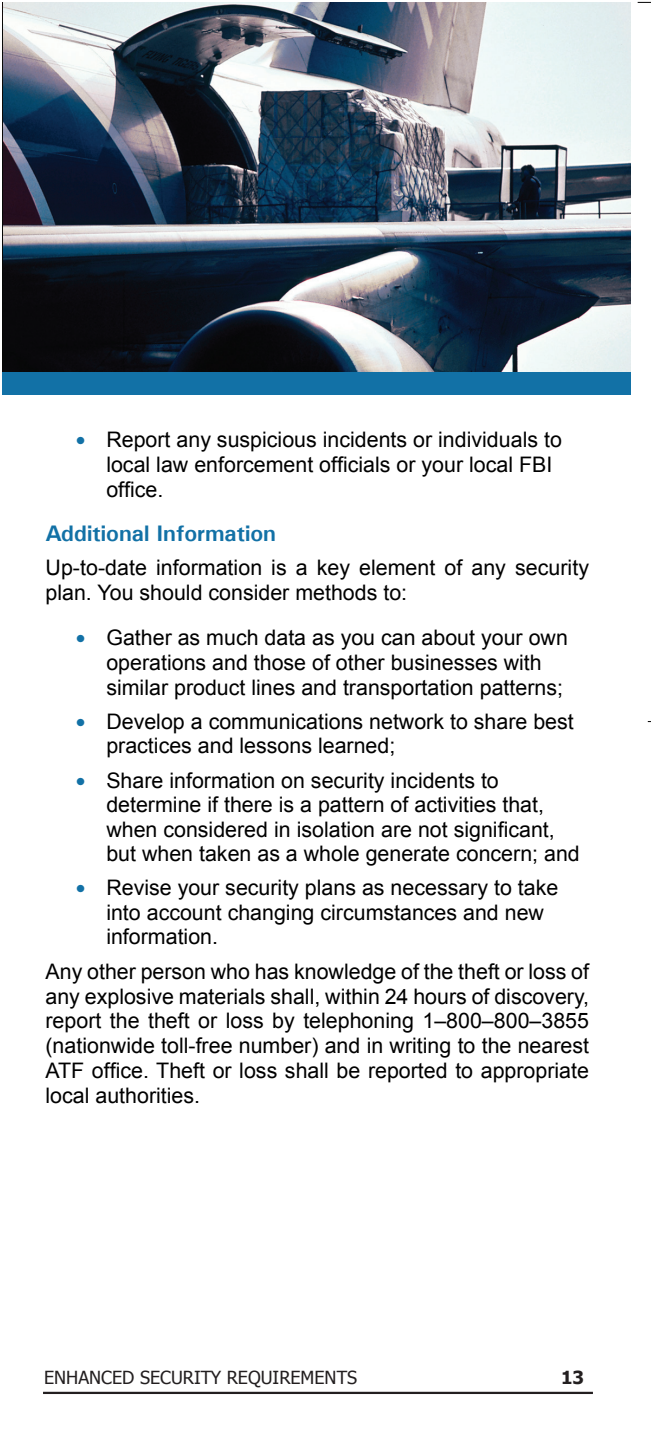
<style>
.page{position:relative;width:651px;height:1442px;background:#fff}
.page>*{position:absolute;margin:0;border:0;box-sizing:border-box;transform-origin:0 0}
.t1{font:700 22.5px "Univers";color:#1271a6}
.t2{font:21.38px/24.8px "Arial";color:#000}
.t3{font:18px "Tahoma";color:#231f20}
.t4{font:700 18px "Tahoma";color:#231f20}
.s1{font-family:"Verdana";font-size:20.25px;color:#1271a6}
</style>
<div class="page">
<hr style="left:43px;top:1391px;width:549px;height:2px;background:#231f20">
<svg style="left:637px;top:1px;width:13px;height:2px"></svg>
<img style="left:2px;top:2px;width:628px;height:370px">
<div style="left:2px;top:372px;width:628px;height:23px;background:#1271a6"></div>
<p class="t2" style="left:106px;top:427px;width:457px;text-indent:-31px"><span class="s1">•</span> Report any suspicious incidents or individuals to local law enforcement officials or your local FBI office.</p>
<h5 class="t1" style="left:45px;top:519px;width:232px">Additional Information</h5>
<p class="t2" style="left:45px;top:556px;width:544px">Up-to-date information is a key element of any security plan. You should consider methods to:</p>
<p class="t2" style="left:106px;top:625px;width:463px;text-indent:-31px"><span class="s1">•</span> Gather as much data as you can about your own operations and those of other businesses with similar product lines and transportation patterns;</p>
<p class="t2" style="left:106px;top:709px;width:468px;text-indent:-31px"><span class="s1">•</span> Develop a communications network to share best practices and lessons learned;</p>
<p class="t2" style="left:106px;top:768px;width:439px;text-indent:-31px"><span class="s1">•</span> Share information on security incidents to determine if there is a pattern of activities that,</p>
<p class="t2" style="left:106px;top:817px;width:449px">when considered in isolation are not significant,</p>
<p class="t2" style="left:106px;top:841px;width:474px">but when taken as a whole generate concern; and</p>
<p class="t2" style="left:75px;top:875px;width:484px"><span class="s1">•</span> Revise your security plans as necessary to take</p>
<p class="t2" style="left:106px;top:900px;width:439px">into account changing circumstances and new information.</p>
<p class="t2" style="left:45px;top:959px;width:544px">Any other person who has knowledge of the theft or loss of</p>
<p class="t2" style="left:45px;top:983px;width:544px">any explosive materials shall, within 24 hours of discovery, report the theft or loss by telephoning 1–800–800–3855</p>
<p class="t2" style="left:45px;top:1033px;width:544px">(nationwide toll-free number) and in writing to the nearest</p>
<p class="t2" style="left:45px;top:1058px;width:544px">ATF office. Theft or loss shall be reported to appropriate</p>
<p class="t2" style="left:45px;top:1082px;width:156px">local authorities.</p>
<p class="t3" style="left:44px;top:1365px;width:314px">ENHANCED SECURITY REQUIREMENTS</p>
<p class="t4" style="left:560px;top:1365px;width:24px">13</p>
</div>
